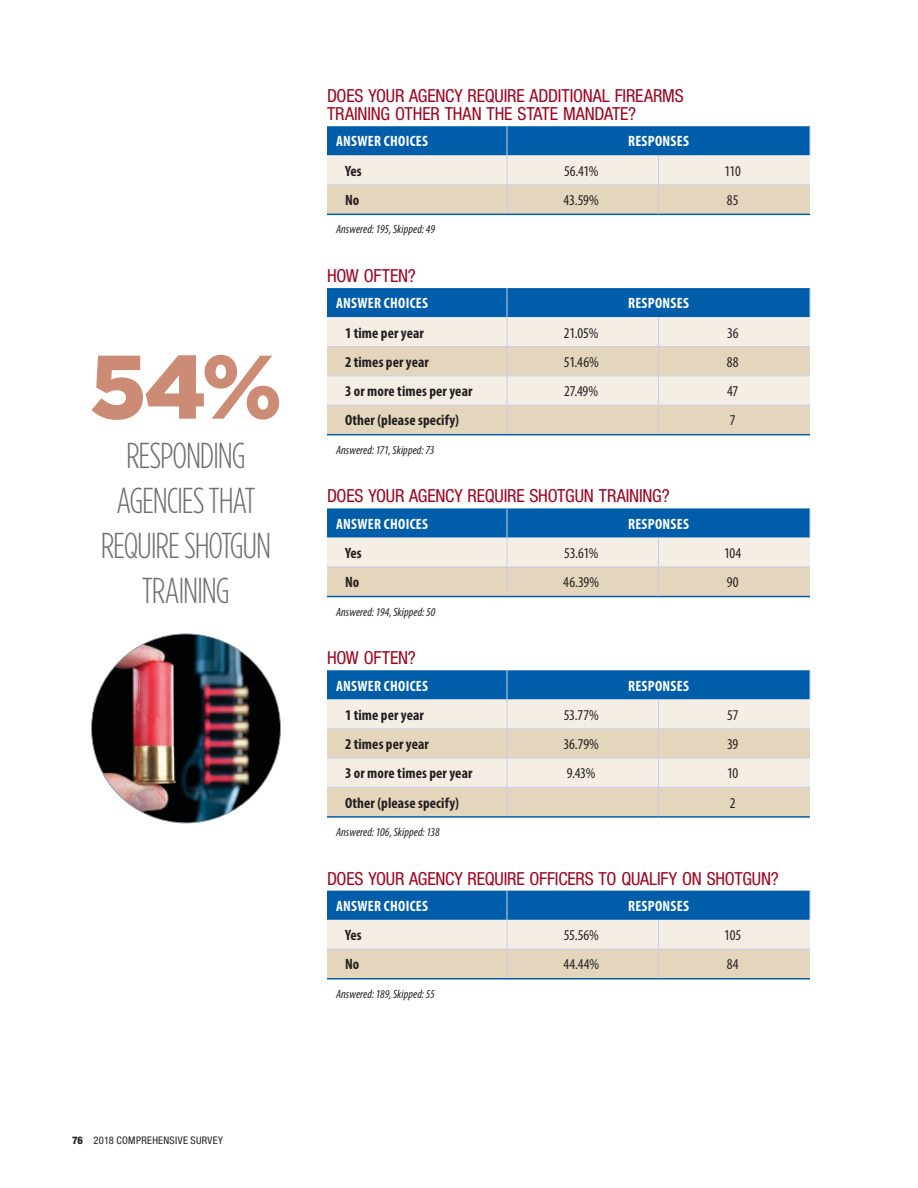
<style>
.page{position:relative;width:918px;height:1188px;background:#fff}
.page>*{position:absolute;margin:0;border:0;box-sizing:border-box;transform-origin:0 0}
.head_-_hel_bd_cond{font:900 90px "Gotham";color:#cc8b75}
.body_-_no_indent{font:300 36px/45px "Gotham Condensed";letter-spacing:-.035em;color:#6d6f71;text-align:center}
.pull_quote_-_hel_con{font:condensed 18px/18px "Helvetica Neue LT Std";letter-spacing:-.015em;color:#9e0520}
.table_text_descripti{font:700 condensed 15px "Myriad Pro";letter-spacing:.005em;color:#231f20}
.table_text_head{font:700 condensed 15px "Myriad Pro";letter-spacing:.02em;color:#fff}
.table_text_cell{font:condensed 15px "Myriad Pro";letter-spacing:-.01em;color:#231f20}
.table_text_footer{font:italic condensed 12px "Myriad Pro";letter-spacing:.01em;color:#231f20}
.t1{font:condensed 10.5px "Helvetica Neue LT Std";letter-spacing:.03em;color:#231f20}
.s1{font-weight:800}
</style>
<div class="page">
<svg style="left:327px;top:126px;width:484px;height:88px;background:#9db5c4"></svg>
<hr style="left:327px;top:214px;width:180px;height:1px;background:#005daa">
<hr style="left:507px;top:214px;width:151px;height:1px;background:#005daa">
<hr style="left:658px;top:214px;width:152px;height:1px;background:#005daa">
<hr style="left:810px;top:508px;width:1px;height:30px;background:#c6cfe9">
<svg style="left:327px;top:508px;width:483px;height:88px;background:#9db5c4"></svg>
<hr style="left:327px;top:596px;width:180px;height:1px;background:#005daa">
<hr style="left:507px;top:596px;width:151px;height:1px;background:#005daa">
<hr style="left:658px;top:596px;width:152px;height:1px;background:#005daa">
<svg style="left:327px;top:288px;width:484px;height:146px;background:#bcc7c9"></svg>
<hr style="left:327px;top:434px;width:180px;height:1px;background:#005daa">
<hr style="left:507px;top:434px;width:151px;height:1px;background:#005daa">
<hr style="left:658px;top:434px;width:152px;height:1px;background:#005daa">
<hr style="left:810px;top:670px;width:1px;height:30px;background:#c6cfe9">
<svg style="left:327px;top:670px;width:483px;height:146px;background:#bcc7c9"></svg>
<hr style="left:327px;top:816px;width:180px;height:2px;background:#005daa">
<hr style="left:507px;top:816px;width:151px;height:2px;background:#005daa">
<hr style="left:658px;top:816px;width:152px;height:2px;background:#005daa">
<svg style="left:327px;top:891px;width:484px;height:87px;background:#9db6c4"></svg>
<hr style="left:327px;top:978px;width:180px;height:2px;background:#005daa">
<hr style="left:507px;top:978px;width:151px;height:2px;background:#005daa">
<hr style="left:658px;top:978px;width:152px;height:2px;background:#005daa">
<img style="left:92px;top:634px;width:188px;height:189px;border-radius:94px">
<p class="head_-_hel_bd_cond" style="left:90px;top:325px;width:194px">54%</p>
<p class="body_-_no_indent" style="left:101px;top:433px;width:172px">RESPONDING<br>AGENCIES THAT<br>REQUIRE SHOTGUN<br>TRAINING</p>
<p class="pull_quote_-_hel_con" style="left:327px;top:87px;width:358px">DOES YOUR AGENCY REQUIRE ADDITIONAL FIREARMS<br>TRAINING OTHER THAN THE STATE MANDATE?</p>
<p class="table_text_head" style="left:336px;top:132px;width:93px">ANSWER CHOICES</p>
<p class="table_text_head" style="left:628px;top:132px;width:62px">RESPONSES</p>
<p class="table_text_descripti" style="left:345px;top:161px;width:18px">Yes</p>
<p class="table_text_cell" style="left:564px;top:162px;width:36px">56.41%</p>
<p class="table_text_cell" style="left:725px;top:162px;width:18px">110</p>
<p class="table_text_descripti" style="left:345px;top:191px;width:16px">No</p>
<p class="table_text_cell" style="left:564px;top:191px;width:37px">43.59%</p>
<p class="table_text_cell" style="left:727px;top:191px;width:13px">85</p>
<p class="table_text_footer" style="left:336px;top:222px;width:101px">Answered: 195, Skipped: 49</p>
<p class="pull_quote_-_hel_con" style="left:327px;top:267px;width:90px">HOW OFTEN?</p>
<p class="table_text_head" style="left:336px;top:294px;width:93px">ANSWER CHOICES</p>
<p class="table_text_head" style="left:628px;top:294px;width:62px">RESPONSES</p>
<p class="table_text_descripti" style="left:345px;top:323px;width:81px">1 time per year</p>
<p class="table_text_cell" style="left:564px;top:324px;width:36px">21.05%</p>
<p class="table_text_cell" style="left:727px;top:324px;width:13px">36</p>
<p class="table_text_descripti" style="left:345px;top:352px;width:85px">2 times per year</p>
<p class="table_text_cell" style="left:564px;top:353px;width:36px">51.46%</p>
<p class="table_text_cell" style="left:727px;top:353px;width:13px">88</p>
<p class="table_text_descripti" style="left:345px;top:382px;width:129px">3 or more times per year</p>
<p class="table_text_cell" style="left:564px;top:382px;width:35px">27.49%</p>
<p class="table_text_cell" style="left:727px;top:382px;width:13px">47</p>
<p class="table_text_descripti" style="left:345px;top:411px;width:116px">Other (please specify)</p>
<p class="table_text_cell" style="left:730px;top:411px;width:7px">7</p>
<p class="table_text_footer" style="left:336px;top:443px;width:100px">Answered: 171, Skipped: 73</p>
<p class="pull_quote_-_hel_con" style="left:327px;top:487px;width:344px">DOES YOUR AGENCY REQUIRE SHOTGUN TRAINING?</p>
<p class="table_text_head" style="left:336px;top:514px;width:93px">ANSWER CHOICES</p>
<p class="table_text_head" style="left:628px;top:514px;width:62px">RESPONSES</p>
<p class="table_text_descripti" style="left:345px;top:544px;width:18px">Yes</p>
<p class="table_text_cell" style="left:564px;top:544px;width:36px">53.61%</p>
<p class="table_text_cell" style="left:724px;top:544px;width:19px">104</p>
<p class="table_text_descripti" style="left:345px;top:573px;width:16px">No</p>
<p class="table_text_cell" style="left:563px;top:573px;width:37px">46.39%</p>
<p class="table_text_cell" style="left:727px;top:573px;width:13px">90</p>
<p class="table_text_footer" style="left:336px;top:604px;width:101px">Answered: 194, Skipped: 50</p>
<p class="pull_quote_-_hel_con" style="left:327px;top:649px;width:90px">HOW OFTEN?</p>
<p class="table_text_head" style="left:336px;top:676px;width:93px">ANSWER CHOICES</p>
<p class="table_text_head" style="left:628px;top:676px;width:62px">RESPONSES</p>
<p class="table_text_descripti" style="left:345px;top:705px;width:81px">1 time per year</p>
<p class="table_text_cell" style="left:564px;top:706px;width:37px">53.77%</p>
<p class="table_text_cell" style="left:727px;top:706px;width:13px">57</p>
<p class="table_text_descripti" style="left:345px;top:735px;width:85px">2 times per year</p>
<p class="table_text_cell" style="left:564px;top:735px;width:37px">36.79%</p>
<p class="table_text_cell" style="left:727px;top:735px;width:13px">39</p>
<p class="table_text_descripti" style="left:345px;top:764px;width:129px">3 or more times per year</p>
<p class="table_text_cell" style="left:567px;top:764px;width:30px">9.43%</p>
<p class="table_text_cell" style="left:727px;top:764px;width:13px">10</p>
<p class="table_text_descripti" style="left:345px;top:793px;width:116px">Other (please specify)</p>
<p class="table_text_cell" style="left:730px;top:794px;width:7px">2</p>
<p class="table_text_footer" style="left:336px;top:825px;width:105px">Answered: 106, Skipped: 138</p>
<p class="pull_quote_-_hel_con" style="left:327px;top:869px;width:453px">DOES YOUR AGENCY REQUIRE OFFICERS TO QUALIFY ON SHOTGUN?</p>
<p class="table_text_head" style="left:336px;top:897px;width:93px">ANSWER CHOICES</p>
<p class="table_text_head" style="left:628px;top:897px;width:62px">RESPONSES</p>
<p class="table_text_descripti" style="left:345px;top:926px;width:18px">Yes</p>
<p class="table_text_cell" style="left:564px;top:926px;width:37px">55.56%</p>
<p class="table_text_cell" style="left:724px;top:926px;width:18px">105</p>
<p class="table_text_descripti" style="left:345px;top:955px;width:16px">No</p>
<p class="table_text_cell" style="left:563px;top:955px;width:37px">44.44%</p>
<p class="table_text_cell" style="left:727px;top:955px;width:13px">84</p>
<p class="table_text_footer" style="left:336px;top:987px;width:100px">Answered: 189, Skipped: 55</p>
<p class="t1" style="left:72px;top:1134px;width:153px"><span class="s1">76</span> 2018 COMPREHENSIVE SURVEY</p>
</div>
